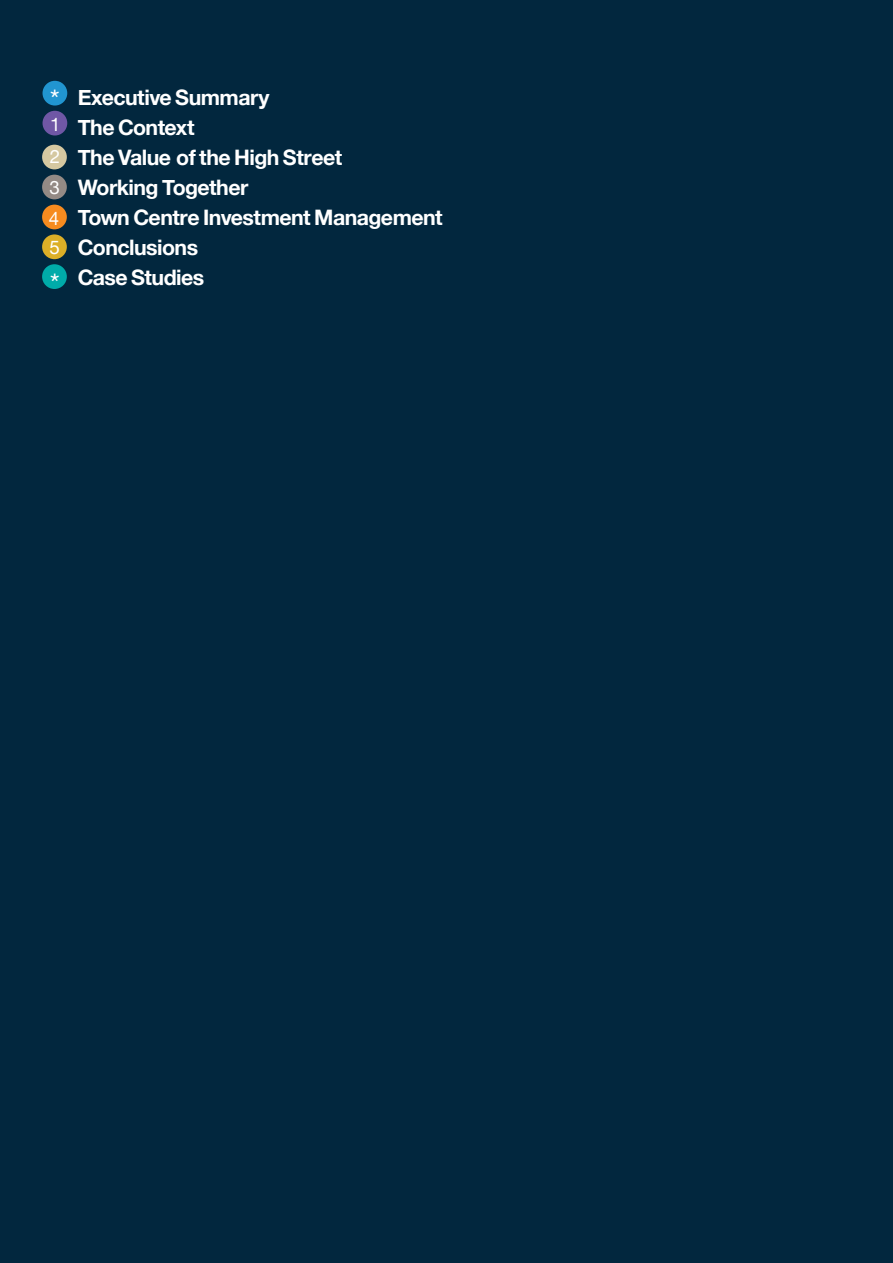
<style>
.page{position:relative;width:893px;height:1263px;background:#02273e}
.page>*{position:absolute;margin:0;border:0;box-sizing:border-box;transform-origin:0 0}
.t1{font:27px "Helvetica Neue";color:#fff}
.t2{font:700 21.3px/30px "Helvetica Neue";letter-spacing:-.025em;color:#fff}
.t3{font:18.6px/30.3px "Helvetica Neue";color:#fff;text-align:justify}
</style>
<div class="page">
<div style="left:42px;top:264px;width:25px;height:25px;background:#00aba9;border-radius:50%"></div>
<div style="left:43px;top:81px;width:24px;height:25px;background:#2195d0;border-radius:50%"></div>
<div style="left:43px;top:111px;width:24px;height:25px;background:#6f57a5;border-radius:50%"></div>
<div style="left:42px;top:145px;width:25px;height:24px;background:#d5c8a1;border-radius:50%"></div>
<div style="left:42px;top:175px;width:25px;height:24px;background:#948a85;border-radius:50%"></div>
<div style="left:42px;top:205px;width:25px;height:24px;background:#f68b1f;border-radius:50%"></div>
<div style="left:42px;top:234px;width:25px;height:25px;background:#dcaf27;border-radius:50%"></div>
<p class="t1" style="left:50px;top:79px;width:11px">*</p>
<p class="t3" style="left:50px;top:110px;width:12px">1</p>
<p class="t3" style="left:49px;top:142px;width:13px">2<br>3<br>4<br>5</p>
<p class="t1" style="left:50px;top:263px;width:11px">*</p>
<p class="t2" style="left:78px;top:83px;width:366px">Executive Summary<br>The Context<br>The Value of the High Street<br>Working Together<br>Town Centre Investment Management<br>Conclusions<br>Case Studies</p>
</div>
